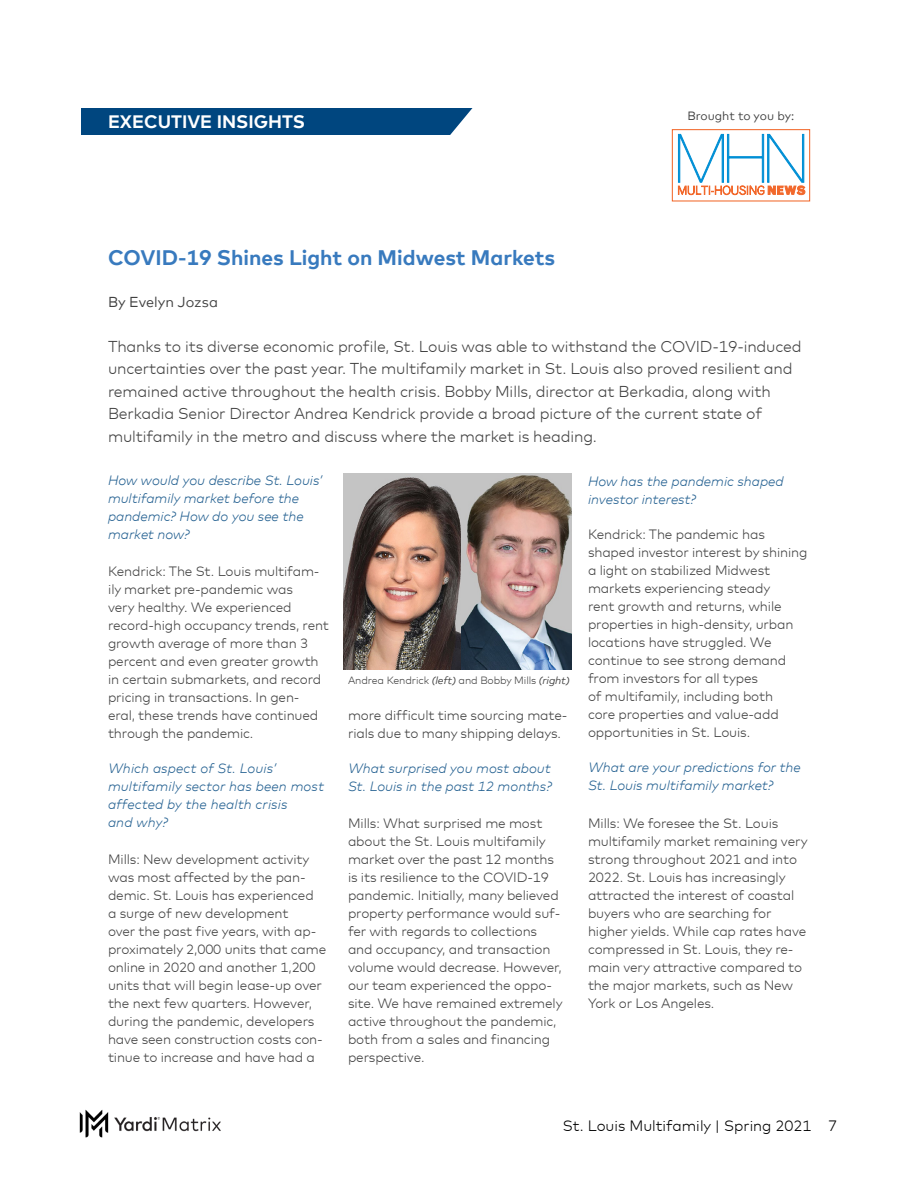
<style>
.page{position:relative;width:918px;height:1188px;background:#fff}
.page>*{position:absolute;margin:0;border:0;box-sizing:border-box;transform-origin:0 0}
.t1{font:700 21px "Mark Offc Pro";color:#387abe}
.t2{font:700 18px "Mark Offc Pro";color:#fff}
.t3{font:300 15.75px/22.5px "Mark Offc Pro";letter-spacing:-.01em;color:#414141}
.t4{font:300 15px "Mark Offc Pro";color:#000}
.t5{font:14.4px "Mark Offc Pro";color:#414141}
.t6{font:300 13.5px/18px "Mark Offc Pro";letter-spacing:-.01em;color:#414141}
.t7{font:italic 300 13.5px/18px "Mark Offc Pro";color:#266292}
.t8{font:12px "Mark Offc Pro";color:#414141}
.t9{font:300 10.5px "Mark Offc Pro";letter-spacing:-.01em;color:#414141}
.s1{font-weight:400;font-style:italic}
</style>
<div class="page">
<img style="left:80px;top:1109px;width:141px;height:29px">
<div style="left:672px;top:129px;width:138px;height:73px;border:1px solid #f2682b"></div>
<svg style="left:678px;top:133px;width:127px;height:62px"></svg>
<div style="left:81px;top:108px;width:391px;height:27px;background:#00467f"></div>
<img style="left:344px;top:474px;width:228px;height:196px">
<h2 class="t2" style="left:108px;top:108px;width:199px">EXECUTIVE INSIGHTS</h2>
<h1 class="t1" style="left:108px;top:242px;width:449px">COVID-19 Shines Light on Midwest Markets</h1>
<p class="t5" style="left:108px;top:292px;width:112px">By Evelyn Jozsa</p>
<p class="t8" style="left:687px;top:107px;width:108px">Brought to you by:</p>
<p class="t3" style="left:108px;top:334px;width:695px">Thanks to its diverse economic profile, St. Louis was able to withstand the COVID-19-induced uncertainties over the past year. The multifamily market in St. Louis also proved resilient and remained active throughout the health crisis. Bobby Mills, director at Berkadia, along with Berkadia Senior Director Andrea Kendrick provide a broad picture of the current state of multifamily in the metro and discuss where the market is heading.</p>
<p class="t7" style="left:108px;top:470px;width:216px">How would you describe St. Louis’ multifamily market before the pandemic? How do you see the market now?</p>
<p class="t6" style="left:108px;top:561px;width:223px">Kendrick: The St. Louis multifam&shy;ily market pre-pandemic was<br>very healthy. We experienced record-high occupancy trends, rent growth average of more than 3 percent and even greater growth in certain submarkets, and record pricing in transactions. In gen&shy;eral, these trends have continued through the pandemic.</p>
<p class="t7" style="left:108px;top:758px;width:218px">Which aspect of St. Louis’ multifamily sector has been most affected by the health crisis<br>and why?</p>
<p class="t6" style="left:108px;top:849px;width:220px">Mills: New development activity was most affected by the pan&shy;demic. St. Louis has experienced<br>a surge of new development<br>over the past five years, with ap&shy;proximately 2,000 units that came online in 2020 and another 1,200 units that will begin lease-up over the next few quarters. However, during the pandemic, developers have seen construction costs con&shy;tinue to increase and have had a</p>
<p class="t9" style="left:348px;top:672px;width:223px">Andrea Kendrick <span class="s1">(left)</span> and Bobby Mills <span class="s1">(right)</span></p>
<p class="t6" style="left:348px;top:705px;width:221px">more difficult time sourcing mate&shy;rials due to many shipping delays.</p>
<p class="t7" style="left:348px;top:758px;width:205px">What surprised you most about<br>St. Louis in the past 12 months?</p>
<p class="t6" style="left:348px;top:813px;width:216px">Mills: What surprised me most about the St. Louis multifamily market over the past 12 months is its resilience to the COVID-19 pandemic. Initially, many believed property performance would suf&shy;fer with regards to collections and occupancy, and transaction volume would decrease. However, our team experienced the oppo&shy;site. We have remained extremely active throughout the pandemic, both from a sales and financing perspective.</p>
<p class="t7" style="left:588px;top:471px;width:197px">How has the pandemic shaped investor interest?</p>
<p class="t6" style="left:588px;top:524px;width:221px">Kendrick: The pandemic has shaped investor interest by shining a light on stabilized Midwest markets experiencing steady<br>rent growth and returns, while properties in high-density, urban locations have struggled. We continue to see strong demand from investors for all types<br>of multifamily, including both<br>core properties and value-add opportunities in St. Louis.</p>
<p class="t7" style="left:588px;top:757px;width:214px">What are your predictions for the<br>St. Louis multifamily market?</p>
<p class="t6" style="left:588px;top:813px;width:221px">Mills: We foresee the St. Louis multifamily market remaining very strong throughout 2021 and into<br>2022. St. Louis has increasingly attracted the interest of coastal buyers who are searching for higher yields. While cap rates have compressed in St. Louis, they re&shy;main very attractive compared to the major markets, such as New<br>York or Los Angeles.</p>
<p class="t4" style="left:563px;top:1115px;width:276px">St. Louis Multifamily | Spring 2021 7</p>
</div>
